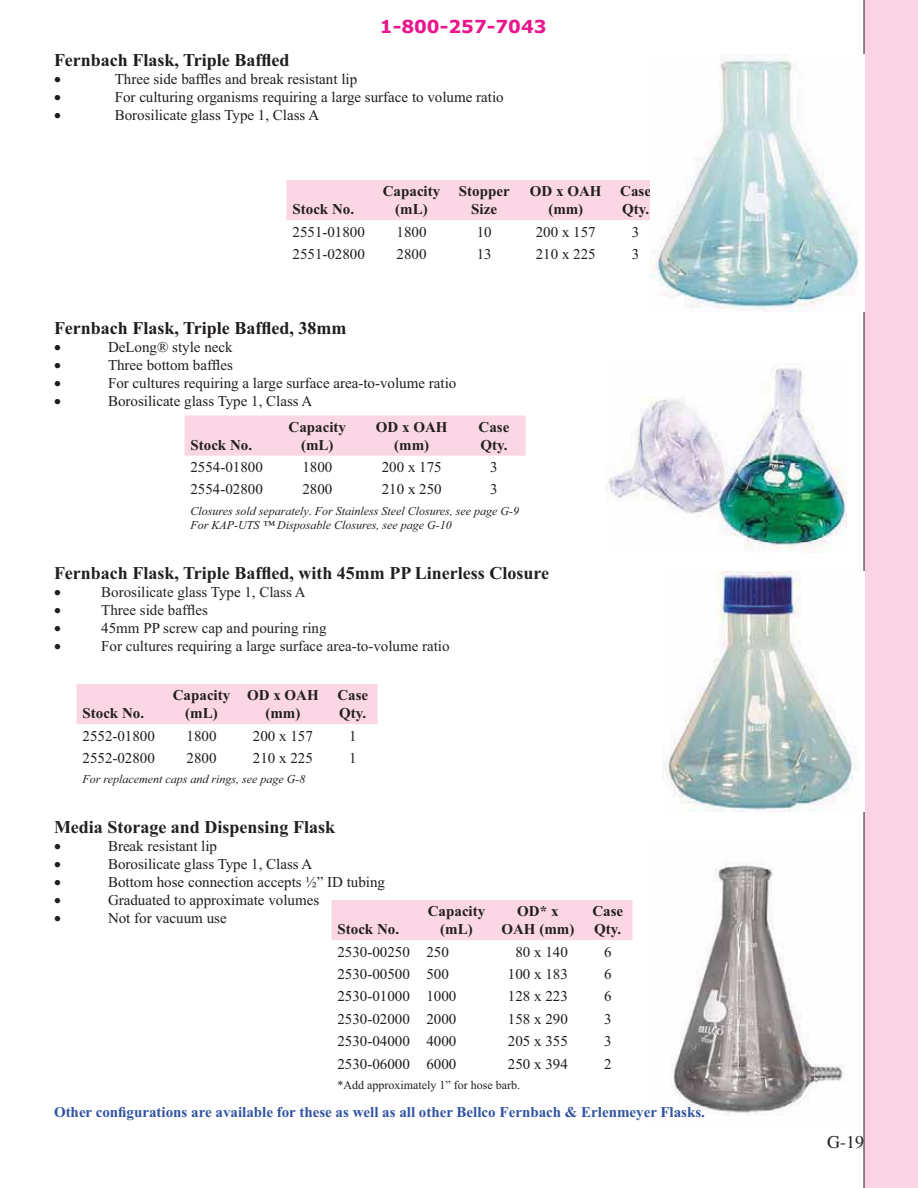
<style>
.page{position:relative;width:918px;height:1188px;background:#fff}
.page>*{position:absolute;margin:0;border:0;box-sizing:border-box;transform-origin:0 0}
.t1{font:700 18px "Times New Roman";color:#231f20}
.t2{font:700 18px "Times New Roman";color:#201c1d}
.t3{font:700 18px "Verdana";color:#e8158c}
.t4{font:15px "Times New Roman";color:#201c1d}
.t5{font:700 15px/18px "Times New Roman";color:#231f20;text-align:center}
.t6{font:15px "Times New Roman";color:#231f20}
.t7{font:700 15px "Times New Roman";color:#3153a1}
.t8{font:italic 12px/14.4px "Times New Roman";color:#201c1d}
.t9{font:12px "Times New Roman";color:#201c1d}
.s1{font-style:normal}
</style>
<div class="page">
<div style="left:864px;top:0;width:54px;height:1188px;background:#fad4e4"></div>
<div style="left:286px;top:180px;width:364px;height:40px;background:#fbd7e5"></div>
<div style="left:184px;top:416px;width:342px;height:40px;background:#fbd7e5"></div>
<div style="left:76px;top:684px;width:302px;height:40px;background:#fbd7e5"></div>
<img style="left:651px;top:54px;width:208px;height:257px">
<img style="left:606px;top:363px;width:240px;height:189px">
<img style="left:663px;top:572px;width:190px;height:239px">
<div style="left:332px;top:900px;width:301px;height:40px;background:#fbd7e5"></div>
<img style="left:671px;top:865px;width:173px;height:251px">
<p class="t3" style="left:380px;top:17px;width:168px">1-800-257-7043</p>
<p class="t2" style="left:54px;top:54px;width:237px">Fernbach Flask, Triple Baffled</p>
<p class="t4" style="left:115px;top:74px;width:244px">Three side baffles and break resistant lip</p>
<p class="t4" style="left:115px;top:92px;width:390px">For culturing organisms requiring a large surface to volume ratio</p>
<p class="t4" style="left:115px;top:110px;width:206px">Borosilicate glass Type 1, Class A</p>
<p class="t5" style="left:293px;top:202px;width:63px">Stock No.</p>
<p class="t5" style="left:383px;top:184px;width:59px">Capacity (mL)</p>
<p class="t5" style="left:459px;top:184px;width:52px">Stopper<br>Size</p>
<p class="t5" style="left:530px;top:184px;width:73px">OD x OAH (mm)</p>
<p class="t5" style="left:620px;top:184px;width:32px;text-align:left">Case<br>Qty.</p>
<p class="t4" style="left:293px;top:226px;width:74px">2551-01800</p>
<p class="t4" style="left:397px;top:226px;width:31px">1800</p>
<p class="t4" style="left:477px;top:226px;width:16px">10</p>
<p class="t4" style="left:536px;top:226px;width:61px">200 x 157</p>
<p class="t4" style="left:632px;top:226px;width:9px">3</p>
<p class="t4" style="left:293px;top:249px;width:74px">2551-02800</p>
<p class="t4" style="left:397px;top:249px;width:31px">2800</p>
<p class="t4" style="left:477px;top:249px;width:16px">13</p>
<p class="t4" style="left:536px;top:249px;width:61px">210 x 225</p>
<p class="t4" style="left:632px;top:249px;width:9px">3</p>
<p class="t2" style="left:54px;top:322px;width:294px">Fernbach Flask, Triple Baffled, 38mm</p>
<p class="t4" style="left:108px;top:341px;width:126px">DeLong® style neck</p>
<p class="t4" style="left:108px;top:359px;width:126px">Three bottom baffles</p>
<p class="t4" style="left:108px;top:377px;width:350px">For cultures requiring a large surface area-to-volume ratio</p>
<p class="t4" style="left:108px;top:395px;width:206px">Borosilicate glass Type 1, Class A</p>
<p class="t5" style="left:191px;top:437px;width:63px">Stock No.</p>
<p class="t5" style="left:289px;top:419px;width:59px">Capacity (mL)</p>
<p class="t5" style="left:376px;top:419px;width:73px">OD x OAH (mm)</p>
<p class="t5" style="left:479px;top:419px;width:32px;text-align:left">Case<br>Qty.</p>
<p class="t4" style="left:190px;top:462px;width:74px">2554-01800</p>
<p class="t4" style="left:302px;top:462px;width:31px">1800</p>
<p class="t4" style="left:382px;top:462px;width:61px">200 x 175</p>
<p class="t4" style="left:490px;top:462px;width:9px">3</p>
<p class="t4" style="left:190px;top:484px;width:74px">2554-02800</p>
<p class="t4" style="left:302px;top:484px;width:31px">2800</p>
<p class="t4" style="left:382px;top:484px;width:61px">210 x 250</p>
<p class="t4" style="left:490px;top:484px;width:9px">3</p>
<p class="t8" style="left:191px;top:505px;width:330px">Closures sold separately<span class="s1">.</span> For Stainless Steel Closures, see page G-9<br>For KAP-UTS ™ Disposable Closures, see page G-10</p>
<p class="t1" style="left:54px;top:567px;width:497px">Fernbach Flask, Triple Baffled, with 45mm PP Linerless Closure</p>
<p class="t6" style="left:101px;top:587px;width:206px">Borosilicate glass Type 1, Class A</p>
<p class="t6" style="left:101px;top:605px;width:108px">Three side baffles</p>
<p class="t6" style="left:101px;top:623px;width:227px">45mm PP screw cap and pouring ring</p>
<p class="t6" style="left:101px;top:641px;width:350px">For cultures requiring a large surface area-to-volume ratio</p>
<p class="t5" style="left:83px;top:706px;width:63px">Stock No.</p>
<p class="t5" style="left:173px;top:688px;width:59px">Capacity (mL)</p>
<p class="t5" style="left:247px;top:688px;width:73px">OD x OAH (mm)</p>
<p class="t5" style="left:337px;top:688px;width:32px;text-align:left">Case<br>Qty.</p>
<p class="t4" style="left:83px;top:730px;width:74px">2552-01800</p>
<p class="t4" style="left:187px;top:730px;width:31px">1800</p>
<p class="t4" style="left:253px;top:730px;width:61px">200 x 157</p>
<p class="t4" style="left:349px;top:730px;width:9px">1</p>
<p class="t4" style="left:83px;top:753px;width:74px">2552-02800</p>
<p class="t4" style="left:187px;top:753px;width:31px">2800</p>
<p class="t4" style="left:253px;top:753px;width:61px">210 x 225</p>
<p class="t4" style="left:349px;top:753px;width:9px">1</p>
<p class="t8" style="left:83px;top:773px;width:224px">For replacement caps and rings, see page G-8</p>
<p class="t1" style="left:54px;top:821px;width:283px">Media Storage and Dispensing Flask</p>
<p class="t4" style="left:108px;top:840px;width:111px">Break resistant lip</p>
<p class="t4" style="left:108px;top:858px;width:206px">Borosilicate glass Type 1, Class A</p>
<p class="t4" style="left:108px;top:876px;width:279px">Bottom hose connection accepts ½” ID tubing</p>
<p class="t4" style="left:108px;top:894px;width:213px">Graduated to approximate volumes</p>
<p class="t4" style="left:108px;top:912px;width:120px">Not for vacuum use</p>
<p class="t5" style="left:338px;top:922px;width:63px">Stock No.</p>
<p class="t5" style="left:428px;top:904px;width:59px">Capacity (mL)</p>
<p class="t5" style="left:501px;top:904px;width:74px">OD* x<br>OAH (mm)</p>
<p class="t5" style="left:592px;top:904px;width:32px;text-align:left">Case<br>Qty.</p>
<p class="t4" style="left:337px;top:946px;width:113px">2530-00250 250</p>
<p class="t4" style="left:515px;top:946px;width:54px">80 x 140</p>
<p class="t4" style="left:604px;top:946px;width:9px">6</p>
<p class="t4" style="left:337px;top:969px;width:113px">2530-00500 500</p>
<p class="t4" style="left:508px;top:969px;width:61px">100 x 183</p>
<p class="t4" style="left:604px;top:969px;width:9px">6</p>
<p class="t4" style="left:337px;top:991px;width:120px">2530-01000 1000</p>
<p class="t4" style="left:508px;top:991px;width:61px">128 x 223</p>
<p class="t4" style="left:604px;top:991px;width:9px">6</p>
<p class="t4" style="left:337px;top:1013px;width:120px">2530-02000 2000</p>
<p class="t4" style="left:508px;top:1013px;width:61px">158 x 290</p>
<p class="t4" style="left:604px;top:1013px;width:9px">3</p>
<p class="t4" style="left:337px;top:1036px;width:120px">2530-04000 4000</p>
<p class="t4" style="left:508px;top:1036px;width:61px">205 x 355</p>
<p class="t4" style="left:604px;top:1036px;width:9px">3</p>
<p class="t4" style="left:337px;top:1058px;width:120px">2530-06000 6000</p>
<p class="t4" style="left:508px;top:1058px;width:61px">250 x 394</p>
<p class="t4" style="left:604px;top:1058px;width:9px">2</p>
<p class="t9" style="left:338px;top:1081px;width:184px">*Add approximately 1” for hose barb.</p>
<p class="t7" style="left:54px;top:1107px;width:653px">Other configurations are available for these as well as all other Bellco Fernbach &amp; Erlenmeyer Flasks.</p>
</div>
